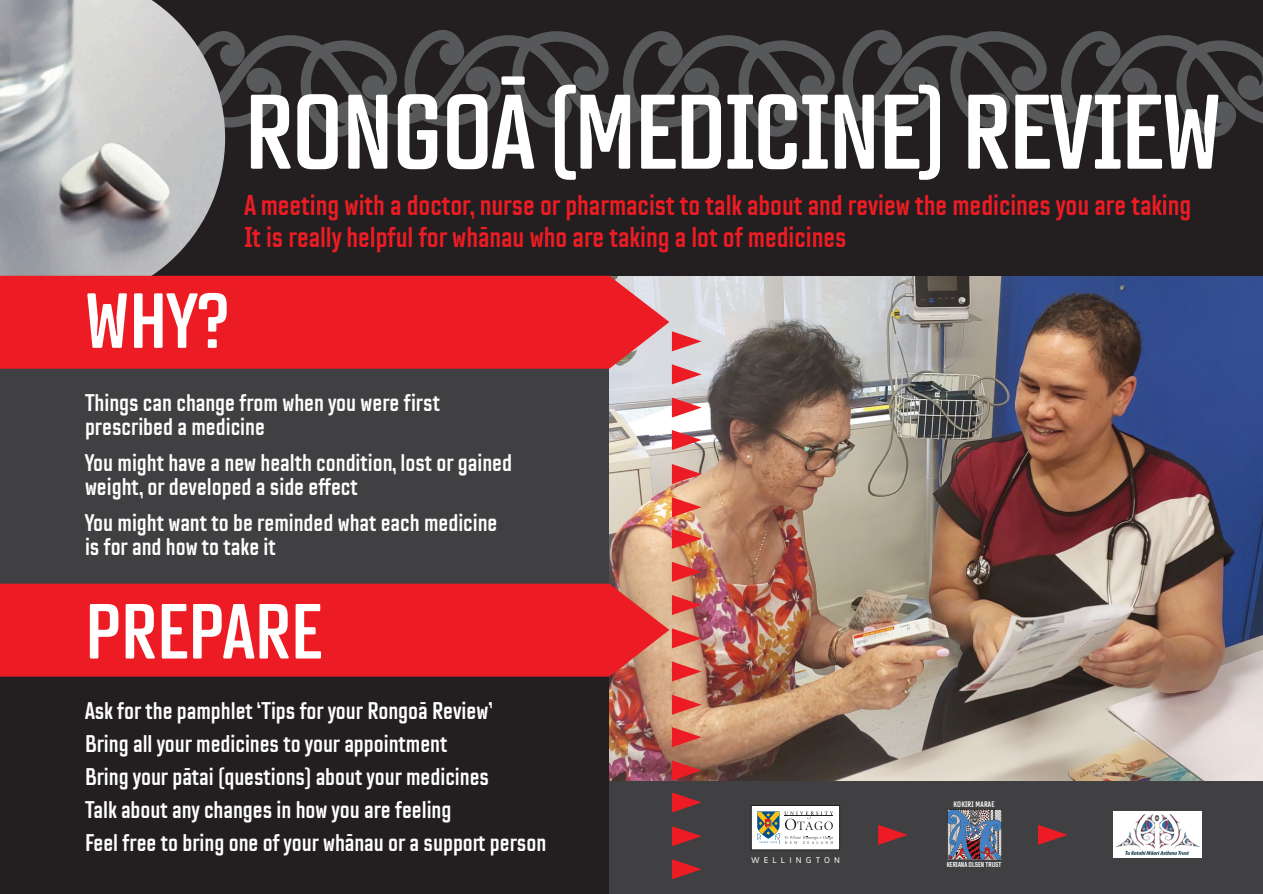
<style>
.page{position:relative;width:1263px;height:894px;background:#fff}
.page>*{position:absolute;margin:0;border:0;box-sizing:border-box;transform-origin:0 0}
.t1{font:105.6px "TT Lakes Neue Comp D Bold";letter-spacing:-.02em;color:#fff}
.t2{font:77.85px "TT Lakes Neue Comp D Bold";color:#fff}
.t3{font:28.5px/32.7px "TT Lakes Neue Comp D Bold";color:#ed1c24}
.t4{font:24px/33px "TT Lakes Neue Comp D Bold";color:#fff}
.t5{font:8.25px "Amsi Pro";letter-spacing:.5em;color:#fff}
.t6{font:7.95px "TT Lakes Neue Comp D Bold";letter-spacing:.03em;color:#fff}
.t7{font:7.05px "TT Lakes Neue Comp D Bold";color:#fff}
</style>
<div class="page">
<img style="left:609px;top:276px;width:654px;height:505px">
<div style="left:0;top:220px;width:609px;height:367px;background:#403f41"></div>
<div style="left:609px;top:781px;width:654px;height:112px;background:#403f41"></div>
<div style="left:0;top:0;width:1263px;height:276px;background:#231f20"></div>
<div style="left:0;top:630px;width:609px;height:263px;background:#231f20"></div>
<div style="left:0;top:583px;width:669px;height:93px;background:#ed1c24"></div>
<svg style="left:838px;top:30px;width:425px;height:107px"></svg>
<svg style="left:400px;top:30px;width:438px;height:107px"></svg>
<svg style="left:225px;top:31px;width:175px;height:106px"></svg>
<div style="left:751px;top:805px;width:89px;height:44px;background:#fff;border:1px solid #231f20"></div>
<svg style="left:757px;top:811px;width:76px;height:32px"></svg>
<img style="left:947px;top:809px;width:54px;height:50px">
<img style="left:1114px;top:811px;width:87px;height:46px">
<svg style="left:672px;top:364px;width:30px;height:20px"></svg>
<svg style="left:672px;top:561px;width:30px;height:20px"></svg>
<svg style="left:672px;top:464px;width:30px;height:20px"></svg>
<svg style="left:672px;top:661px;width:30px;height:20px"></svg>
<svg style="left:672px;top:397px;width:30px;height:20px"></svg>
<svg style="left:672px;top:331px;width:30px;height:20px"></svg>
<svg style="left:672px;top:594px;width:30px;height:20px"></svg>
<svg style="left:672px;top:497px;width:30px;height:20px"></svg>
<svg style="left:672px;top:694px;width:30px;height:20px"></svg>
<svg style="left:672px;top:430px;width:30px;height:20px"></svg>
<svg style="left:672px;top:628px;width:30px;height:20px"></svg>
<svg style="left:672px;top:528px;width:30px;height:20px"></svg>
<svg style="left:672px;top:726px;width:30px;height:21px"></svg>
<svg style="left:672px;top:760px;width:30px;height:20px"></svg>
<svg style="left:672px;top:792px;width:30px;height:20px"></svg>
<svg style="left:672px;top:826px;width:30px;height:19px"></svg>
<svg style="left:878px;top:825px;width:30px;height:19px"></svg>
<svg style="left:1038px;top:825px;width:30px;height:19px"></svg>
<svg style="left:672px;top:859px;width:30px;height:19px"></svg>
<img style="left:0;top:0;width:225px;height:276px">
<div style="left:0;top:276px;width:669px;height:92px;background:#ed1c24"></div>
<h1 class="t1" style="left:244px;top:68px;width:979px">RONGOĀ(MEDICINE) REVIEW</h1>
<h2 class="t2" style="left:85px;top:274px;width:146px">WHY?</h2>
<p class="t3" style="left:244px;top:188px;width:948px">A meeting with a doctor, nurse or pharmacist to talk about and review the medicines you are taking<br>It is really helpful for whānau who are taking a lot of medicines</p>
<p class="t4" style="left:85px;top:390px;width:356px;line-height:24px">Things can change from when you were first prescribed a medicine</p>
<p class="t4" style="left:85px;top:450px;width:429px;line-height:24px">You might have a new health condition, lost or gained weight, or developed a side effect</p>
<p class="t4" style="left:85px;top:510px;width:414px;line-height:24px">You might want to be reminded what each medicine is for and how to take it</p>
<h2 class="t2" style="left:85px;top:584px;width:239px">PREPARE</h2>
<p class="t4" style="left:85px;top:693px;width:463px">Ask for the pamphlet ‘Tips for your Rongoā Review’<br>Bring all your medicines to your appointment<br>Bring your pātai (questions) about your medicines<br>Talk about any changes in how you are feeling<br>Feel free to bring one of your whānau or a support person</p>
<p class="t5" style="left:751px;top:856px;width:90px">WELLINGTON</p>
<p class="t6" style="left:953px;top:798px;width:43px">KOKIRI MARAE</p>
<p class="t7" style="left:947px;top:859px;width:56px">KERIANA OLSEN TRUST</p>
</div>
